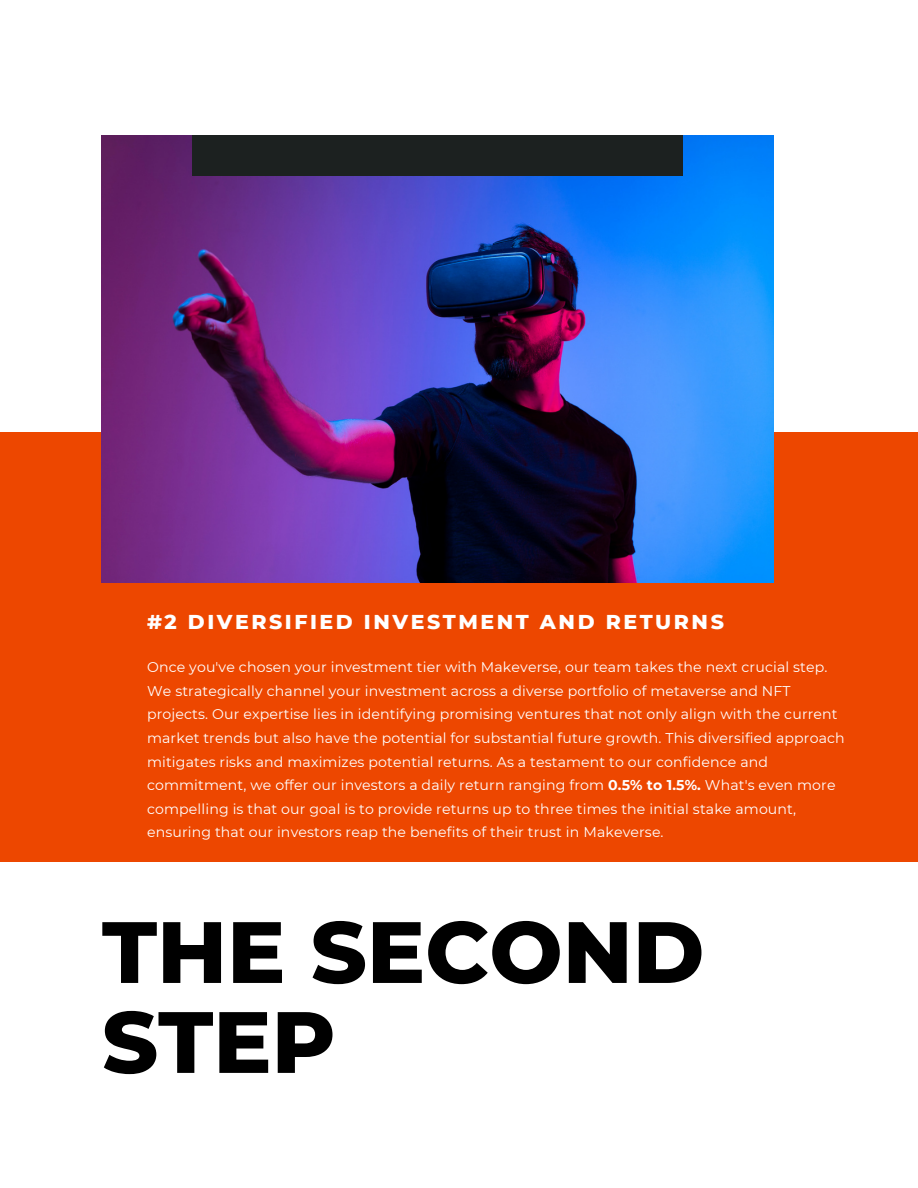
<style>
.page{position:relative;width:918px;height:1188px;background:#fff}
.page>*{position:absolute;margin:0;border:0;box-sizing:border-box;transform-origin:0 0}
.t1{font:800 86.85px/90px "Montserrat";color:#000}
.t2{font:800 20.55px "Montserrat";letter-spacing:.125em;color:#fff}
.t3{font:14.1px/23.7px "Montserrat";letter-spacing:.01em;color:#fff}
.s1{font-weight:700}
</style>
<div class="page">
<div style="left:0;top:433px;width:918px;height:429px;background:#ed4700"></div>
<img style="left:102px;top:135px;width:672px;height:448px">
<div style="left:193px;top:135px;width:490px;height:41px;background:#1c2120"></div>
<p class="t2" style="left:147px;top:609px;width:578px">#2 DIVERSIFIED INVESTMENT AND RETURNS</p>
<p class="t3" style="left:147px;top:655px;width:699px">Once you've chosen your investment tier with Makeverse, our team takes the next crucial step.<br>We strategically channel your investment across a diverse portfolio of metaverse and NFT projects. Our expertise lies in identifying promising ventures that not only align with the current market trends but also have the potential for substantial future growth. This diversified approach mitigates risks and maximizes potential returns. As a testament to our confidence and commitment, we offer our investors a daily return ranging from <span class="s1">0.5% to 1.5%.</span> What's even more compelling is that our goal is to provide returns up to three times the initial stake amount, ensuring that our investors reap the benefits of their trust in Makeverse.</p>
<p class="t1" style="left:102px;top:907px;width:604px">THE SECOND<br>STEP</p>
</div>
